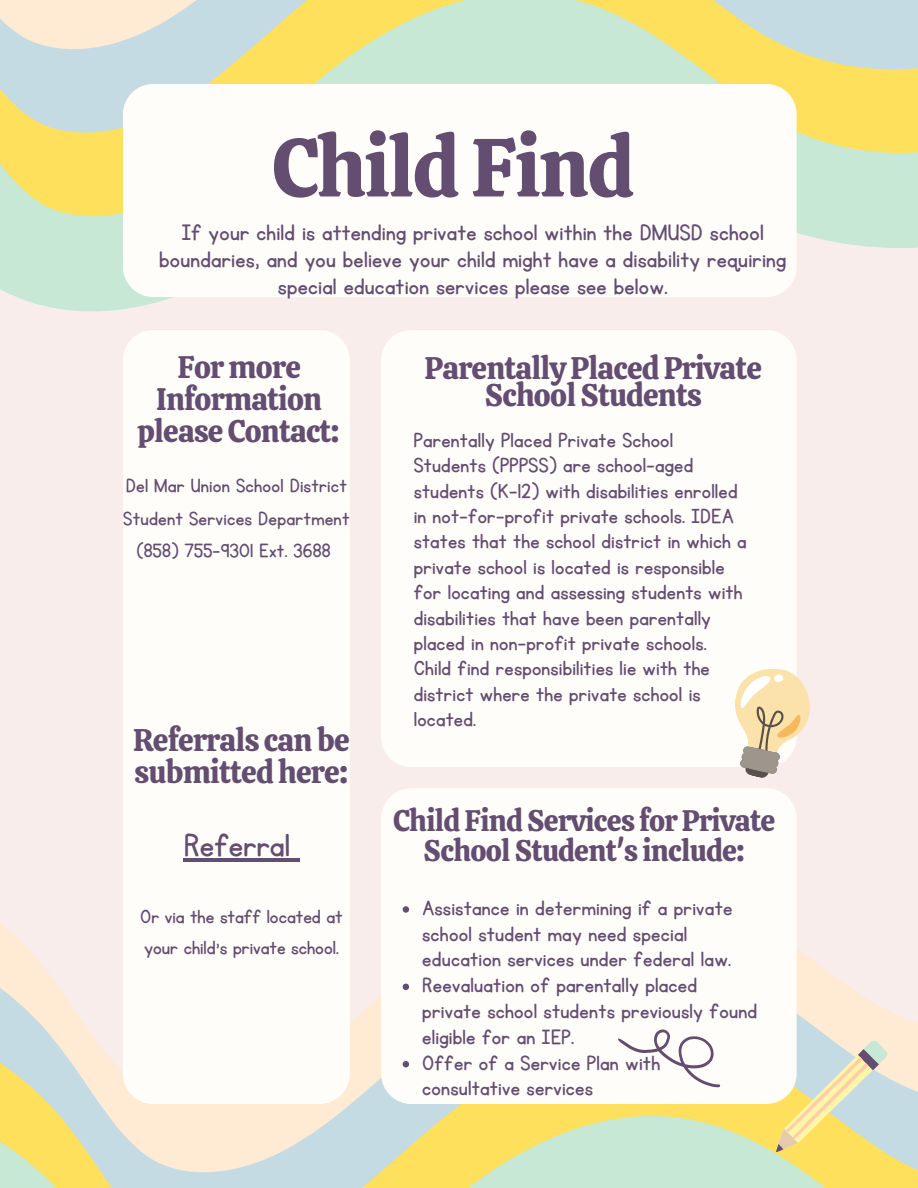
<style>
.page{position:relative;width:918px;height:1188px;background:#f8edeb}
.page>*{position:absolute;margin:0;border:0;box-sizing:border-box;transform-origin:0 0}
.t1{font:82.5px "Calistoga";letter-spacing:-.025em;color:#634d70}
.t2{font:37.2px "KG Primary Penmanship";color:#634d70}
.t3{font:31.2px/31.8px "Calistoga";letter-spacing:-.025em;color:#634d70}
.t4{font:31.05px/31.8px "Calistoga";letter-spacing:-.025em;color:#634d70;text-align:center}
.t5{font:29.55px/30.3px "Calistoga";letter-spacing:-.025em;color:#634d70;text-align:center}
.t6{font:26.1px/27px "KG Primary Penmanship";letter-spacing:.01em;color:#634d70;text-align:center}
.t7{font:24.15px/25.8px "KG Primary Penmanship";letter-spacing:.01em;color:#634d70}
.t8{font:23.7px/25.3px "KG Primary Penmanship";letter-spacing:.01em;color:#634d70}
.t9{font:22.2px/30.3px "KG Primary Penmanship";letter-spacing:.01em;color:#634d70}
</style>
<div class="page">
<svg style="left:0;top:0;width:918px;height:312px"></svg>
<div style="left:123px;top:84px;width:673px;height:213px;background:#fffdfa;border-radius:30px"></div>
<div style="left:381px;top:330px;width:416px;height:436px;background:#fffdfa;border-radius:30px"></div>
<svg style="left:0;top:925px;width:885px;height:84px"></svg>
<svg style="left:0;top:1009px;width:918px;height:83px;fill:#ffead4"></svg>
<svg style="left:0;top:1092px;width:918px;height:96px"></svg>
<div style="left:123px;top:330px;width:227px;height:774px;background:#fffdfa;border-radius:30px"></div>
<div style="left:381px;top:788px;width:416px;height:316px;background:#fffdfa;border-radius:30px"></div>
<svg style="left:776px;top:1040px;width:112px;height:112px"></svg>
<svg style="left:618px;top:1029px;width:102px;height:58px"></svg>
<svg style="left:726px;top:669px;width:84px;height:109px"></svg>
<svg style="left:403px;top:906px;width:6px;height:7px"></svg>
<svg style="left:403px;top:984px;width:6px;height:6px"></svg>
<svg style="left:403px;top:1061px;width:6px;height:6px"></svg>
<hr style="left:184px;top:858px;width:106px;height:4px;background:#634d70">
<svg style="left:290px;top:858px;width:9px;height:4px"></svg>
<p class="t1" style="left:272px;top:114px;width:364px">Child Find</p>
<h2 class="t6" style="left:159px;top:220px;width:628px">If your child is attending private school within the DMUSD school boundaries, and you believe your child might have a disability requiring special education services please see below.</h2>
<p class="t4" style="left:137px;top:351px;width:204px">For more<br>Information please Contact:</p>
<p class="t9" style="left:126px;top:471px;width:223px">Del Mar Union School District</p>
<p class="t9" style="left:123px;top:504px;width:228px">Student Services Department</p>
<h3 class="t9" style="left:136px;top:536px;width:196px">(858) 755-9301 Ext. 3688</h3>
<p class="t3" style="left:133px;top:724px;width:218px">Referrals can be submitted here:</p>
<h3 class="t2" style="left:184px;top:827px;width:108px">Referral</h3>
<p class="t9" style="left:140px;top:902px;width:204px">Or via the staff located at your child’s private school.</p>
<h3 class="t4" style="left:425px;top:355px;width:339px;line-height:27px">Parentally Placed Private<br>School Students</h3>
<h1 class="t8" style="left:414px;top:428px;width:334px">Parentally Placed Private School Students (PPPSS) are school-aged students (K-12) with disabilities enrolled in not-for-profit private schools. IDEA states that the school district in which a private school is located is responsible for locating and assessing students with disabilities that have been parentally placed in non-profit private schools.<br>Child find responsibilities lie with the district where the private school is located.</h1>
<h4 class="t5" style="left:393px;top:805px;width:384px">Child Find Services for Private<br>School Student's include:</h4>
<p class="t7" style="left:422px;top:896px;width:312px">Assistance in determining if a private school student may need special education services under federal law.</p>
<h3 class="t7" style="left:422px;top:973px;width:336px">Reevaluation of parentally placed private school students previously found eligible for an IEP.</h3>
<h4 class="t7" style="left:422px;top:1050px;width:240px">Offer of a Service Plan with consultative services</h4>
</div>
